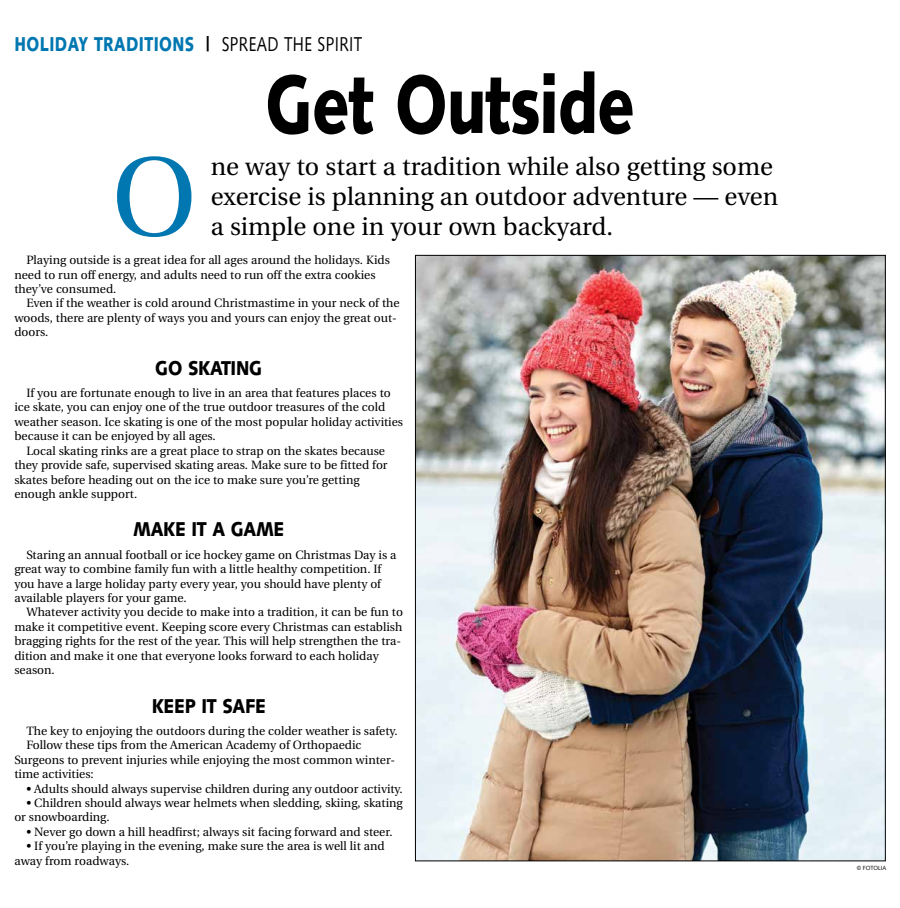
<style>
.page{position:relative;width:900px;height:908px;background:#fff}
.page>*{position:absolute;margin:0;border:0;box-sizing:border-box;transform-origin:0 0}
.t1{font:111.7px "Utopia";color:#0077b1}
.t2{font:900 82px "Syntax";letter-spacing:-.015em;color:#000;scale:.77 1}
.t3{font:25px/30px "Utopia";color:#000}
.t4{font:900 20px "Syntax";letter-spacing:.025em;color:#0077b1;scale:.77 1}
.t5{font:900 20px "Syntax";letter-spacing:-.015em;color:#000;scale:.86 1}
.t6{font:12px/14.4px "Utopia";color:#000}
.t7{font:6px "Syntax";letter-spacing:-.01em;color:#000;scale:.95 1}
.s1{color:#000}
.s2{font-weight:400;color:#000}
</style>
<div class="page">
<img style="left:417px;top:257px;width:467px;height:601px">
<h3 class="t4" style="left:14px;top:32px;width:453px">HOLIDAY TRADITIONS <span class="s1">|</span> <span class="s2">SPREAD THE SPIRIT</span></h3>
<h2 class="t2" style="left:265px;top:56px;width:481px">Get Outside</h2>
<h1 class="t1" style="left:112px;top:136px;width:87px">O</h1>
<h3 class="t3" style="left:211px;top:152px;width:569px">ne way to start a tradition while also getting some exercise is planning an outdoor adventure — even a simple one in your own backyard.</h3>
<p class="t6" style="left:14px;top:253px;width:377px;text-indent:12px">Playing outside is a great idea for all ages around the holidays. Kids need to run off energy, and adults need to run off the extra cookies they’ve consumed.</p>
<p class="t6" style="left:14px;top:296px;width:387px;text-indent:12px">Even if the weather is cold around Christmastime in your neck of the woods, there are plenty of ways you and yours can enjoy the great out&shy;doors.</p>
<h3 class="t5" style="left:155px;top:355px;width:126px">GO SKATING</h3>
<p class="t6" style="left:26px;top:386px;width:366px">If you are fortunate enough to live in an area that features places to</p>
<p class="t6" style="left:14px;top:400px;width:372px">ice skate, you can enjoy one of the true outdoor treasures of the cold</p>
<p class="t6" style="left:14px;top:414px;width:390px">weather season. Ice skating is one of the most popular holiday activities</p>
<p class="t6" style="left:14px;top:429px;width:203px">because it can be enjoyed by all ages.</p>
<p class="t6" style="left:26px;top:443px;width:360px">Local skating rinks are a great place to strap on the skates because</p>
<p class="t6" style="left:14px;top:458px;width:375px">they provide safe, supervised skating areas. Make sure to be fitted for</p>
<p class="t6" style="left:14px;top:472px;width:347px">skates before heading out on the ice to make sure you’re getting</p>
<p class="t6" style="left:14px;top:486px;width:124px">enough ankle support.</p>
<h3 class="t5" style="left:133px;top:517px;width:177px">MAKE IT A GAME</h3>
<p class="t6" style="left:14px;top:547px;width:384px;text-indent:12px">Staring an annual football or ice hockey game on Christmas Day is a great way to combine family fun with a little healthy competition. If you have a large holiday party every year, you should have plenty of available players for your game.</p>
<p class="t6" style="left:14px;top:605px;width:390px;text-indent:12px">Whatever activity you decide to make into a tradition, it can be fun to make it competitive event. Keeping score every Christmas can establish bragging rights for the rest of the year. This will help strengthen the tra&shy;dition and make it one that everyone looks forward to each holiday season.</p>
<h3 class="t5" style="left:152px;top:693px;width:134px">KEEP IT SAFE</h3>
<p class="t6" style="left:26px;top:723px;width:373px">The key to enjoying the outdoors during the colder weather is safety.</p>
<p class="t6" style="left:26px;top:738px;width:337px">Follow these tips from the American Academy of Orthopaedic</p>
<p class="t6" style="left:14px;top:752px;width:382px">Surgeons to prevent injuries while enjoying the most common winter-</p>
<p class="t6" style="left:14px;top:766px;width:81px">time activities:</p>
<p class="t6" style="left:26px;top:781px;width:378px">• Adults should always supervise children during any outdoor activity.</p>
<p class="t6" style="left:14px;top:795px;width:390px;text-indent:12px">• Children should always wear helmets when sledding, skiing, skating or snowboarding.</p>
<p class="t6" style="left:26px;top:824px;width:368px">• Never go down a hill headfirst; always sit facing forward and steer.</p>
<p class="t6" style="left:14px;top:838px;width:372px;text-indent:12px">• If you’re playing in the evening, make sure the area is well lit and away from roadways.</p>
<p class="t7" style="left:857px;top:863px;width:33px">© FOTOLIA</p>
</div>
